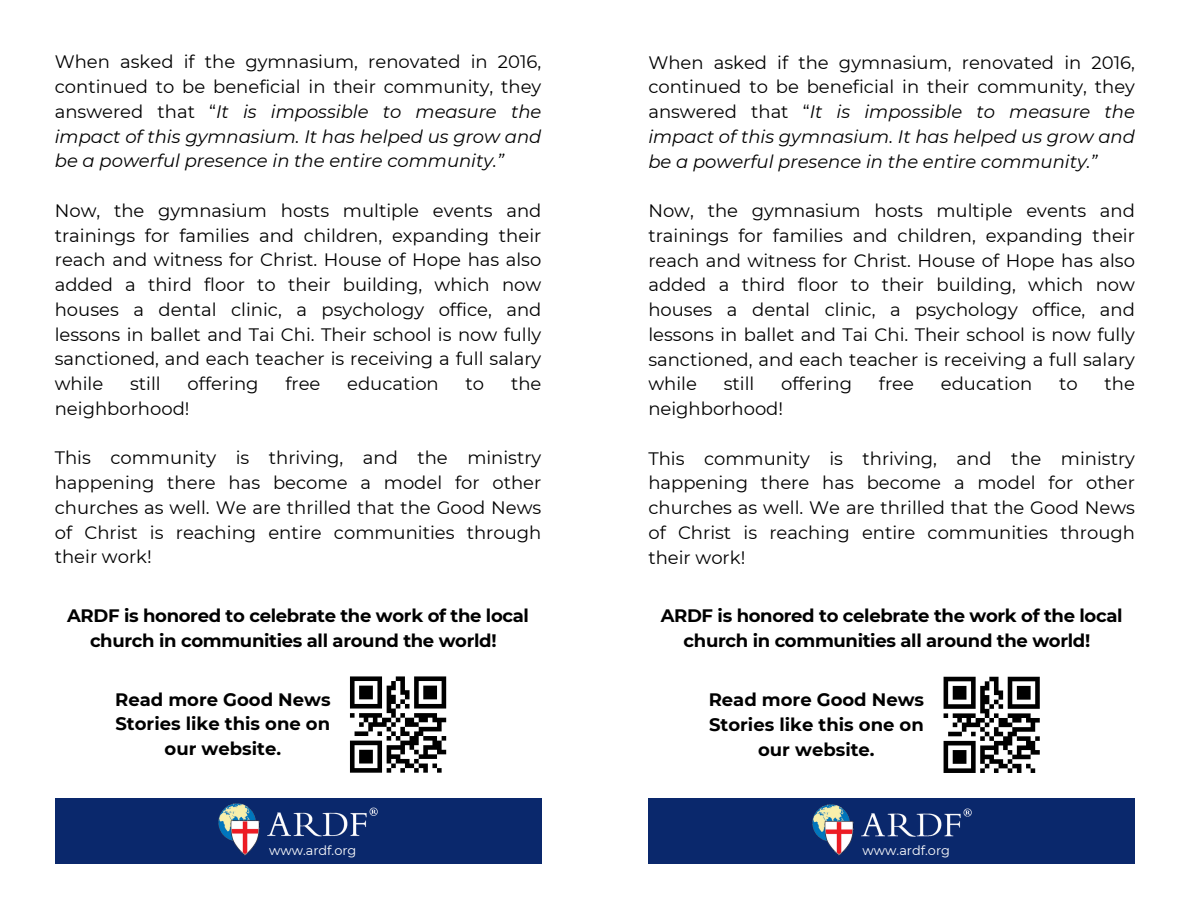
<style>
.page{position:relative;width:1188px;height:918px;background:#fff}
.page>*{position:absolute;margin:0;border:0;box-sizing:border-box;transform-origin:0 0}
.t1{font:18px/24.8px "Montserrat";color:#000;text-align:justify}
.t2{font:italic 18px/24.8px "Montserrat";color:#000;text-align:justify}
.t3{font:700 18px/24.8px "Montserrat";letter-spacing:-.02em;color:#000;text-align:center}
.t4{font:700 18px/24.8px "Montserrat";color:#000;text-align:center}
.t5{font:12.9px "Montserrat";color:#fff}
.s1{font-style:normal}
</style>
<div class="page">
<div style="left:55px;top:798px;width:486px;height:66px;background:#0a286c"></div>
<img style="left:219px;top:804px;width:159px;height:51px">
<div style="left:350px;top:676px;width:32px;height:5px;background:#000"></div>
<div style="left:396px;top:676px;width:9px;height:5px;background:#000"></div>
<div style="left:414px;top:676px;width:32px;height:5px;background:#000"></div>
<svg style="left:350px;top:681px;width:96px;height:92px"></svg>
<div style="left:648px;top:798px;width:487px;height:66px;background:#0a286c"></div>
<img style="left:813px;top:804px;width:158px;height:52px">
<hr style="left:944px;top:677px;width:32px;height:4px;background:#000">
<svg style="left:989px;top:677px;width:10px;height:4px"></svg>
<hr style="left:1008px;top:677px;width:32px;height:4px;background:#000">
<svg style="left:944px;top:681px;width:96px;height:92px"></svg>
<p class="t2" style="left:55px;top:50px;width:488px"><span class="s1">When asked if the gymnasium, renovated in 2016, continued to be beneficial in their community, they answered that “</span>It is impossible to measure the impact of this gymnasium. It has helped us grow and be a powerful presence in the entire community.”</p>
<p class="t1" style="left:55px;top:198px;width:488px">Now, the gymnasium hosts multiple events and trainings for families and children, expanding their reach and witness for Christ. House of Hope has also added a third floor to their building, which now houses a dental clinic, a psychology office, and lessons in ballet and Tai Chi. Their school is now fully sanctioned, and each teacher is receiving a full salary while</p>
<p class="t1" style="left:130px;top:371px;width:32px">still</p>
<p class="t1" style="left:188px;top:371px;width:72px">offering</p>
<p class="t1" style="left:285px;top:371px;width:37px">free</p>
<p class="t1" style="left:347px;top:371px;width:93px">education</p>
<p class="t1" style="left:466px;top:371px;width:20px">to</p>
<p class="t1" style="left:511px;top:371px;width:32px">the</p>
<p class="t1" style="left:55px;top:396px;width:136px">neighborhood!</p>
<p class="t1" style="left:55px;top:446px;width:488px">This community is thriving, and the ministry happening there has become a model for other churches as well. We are thrilled that the Good News of Christ is reaching entire communities through their work!</p>
<p class="t3" style="left:67px;top:603px;width:463px">ARDF is honored to celebrate the work of the local church in communities all around the world!</p>
<p class="t4" style="left:115px;top:687px;width:217px">Read more Good News<br>Stories like this one on our website.</p>
<p class="t5" style="left:269px;top:842px;width:89px">www.ardf.org</p>
<p class="t2" style="left:648px;top:50px;width:488px"><span class="s1">When asked if the gymnasium, renovated in 2016, continued to be beneficial in their community, they answered that “</span>It is impossible to measure the impact of this gymnasium. It has helped us grow and be a powerful presence in the entire community.”</p>
<p class="t1" style="left:648px;top:198px;width:488px">Now, the gymnasium hosts multiple events and trainings for families and children, expanding their reach and witness for Christ. House of Hope has also added a third floor to their building, which now houses a dental clinic, a psychology office, and lessons in ballet and Tai Chi. Their school is now fully sanctioned, and each teacher is receiving a full salary while</p>
<p class="t1" style="left:724px;top:372px;width:32px">still</p>
<p class="t1" style="left:781px;top:372px;width:72px">offering</p>
<p class="t1" style="left:879px;top:372px;width:37px">free</p>
<p class="t1" style="left:941px;top:372px;width:93px">education</p>
<p class="t1" style="left:1059px;top:372px;width:20px">to</p>
<p class="t1" style="left:1105px;top:372px;width:32px">the</p>
<p class="t1" style="left:648px;top:396px;width:136px">neighborhood!</p>
<p class="t1" style="left:648px;top:446px;width:488px">This community is thriving, and the ministry happening there has become a model for other churches as well. We are thrilled that the Good News of Christ is reaching entire communities through their work!</p>
<p class="t3" style="left:661px;top:604px;width:463px">ARDF is honored to celebrate the work of the local church in communities all around the world!</p>
<p class="t4" style="left:709px;top:687px;width:217px">Read more Good News<br>Stories like this one on our website.</p>
<p class="t5" style="left:863px;top:843px;width:89px">www.ardf.org</p>
</div>
